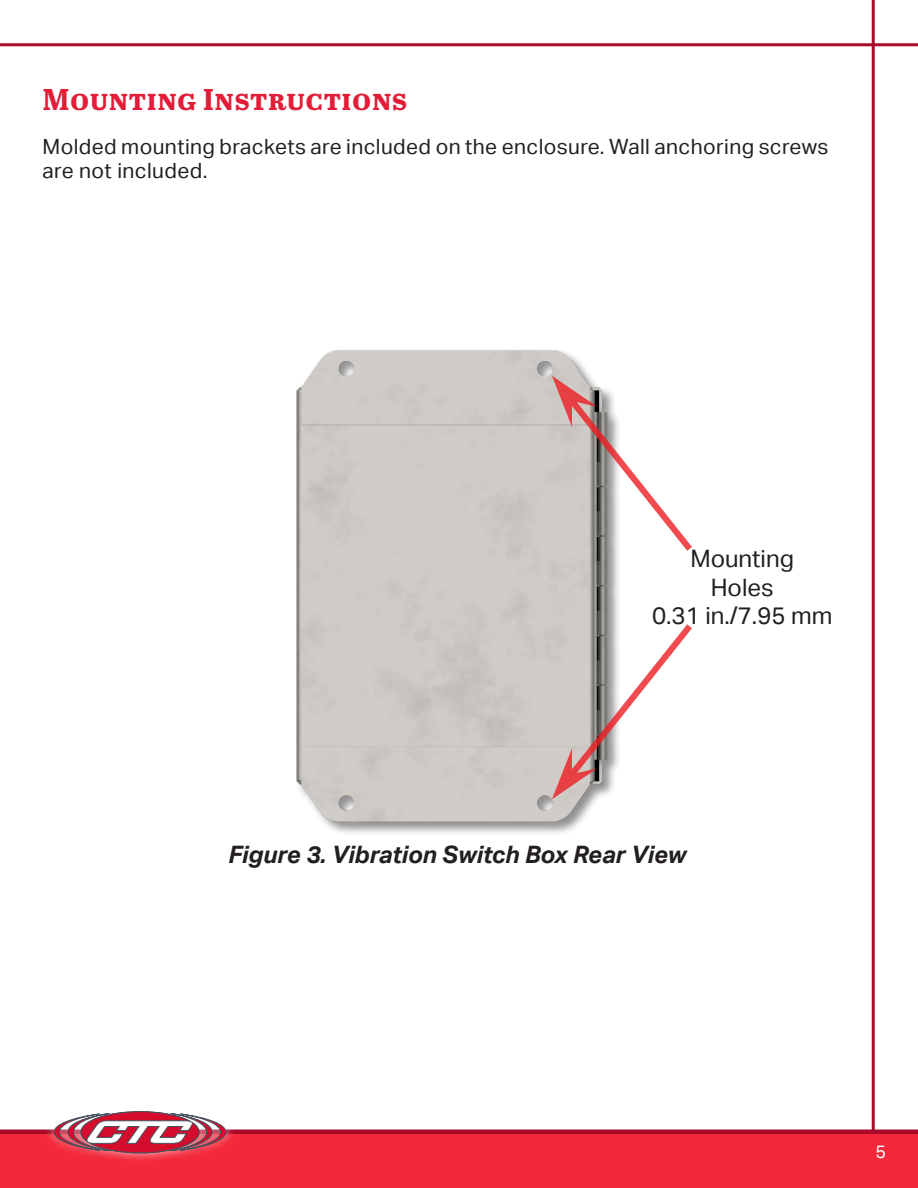
<style>
.page{position:relative;width:918px;height:1188px;background:#fff}
.page>*{position:absolute;margin:0;border:0;box-sizing:border-box;transform-origin:0 0}
.Heading{font:700 30px "Abril Text";letter-spacing:.02em;color:#e31c37}
.t1{font:italic 700 24px "Aktiv Grotesk";color:#231f20}
.t2{font:24px "Aktiv Grotesk";color:#231f20}
.Body{font:21px/24px "Aktiv Grotesk";letter-spacing:.02em;color:#231f20}
.t3{font:18px "Aktiv Grotesk";color:#fff}
</style>
<div class="page">
<hr style="left:872px;top:0;width:3px;height:1188px;background:#a90a2b">
<div style="left:0;top:1134px;width:918px;height:54px;background:#f3293b"></div>
<hr style="left:0;top:1130px;width:918px;height:4px;background:#a90a2b">
<div style="left:45px;top:1102px;width:190px;height:61px;background:#fff;opacity:.75"></div>
<svg style="left:54px;top:1112px;width:172px;height:41px"></svg>
<hr style="left:0;top:43px;width:918px;height:3px;background:#a90a2b">
<img style="left:296px;top:349px;width:323px;height:484px">
<svg style="left:552px;top:376px;width:140px;height:175px"></svg>
<svg style="left:552px;top:624px;width:140px;height:175px"></svg>
<p class="Heading" style="left:43px;top:77px;width:366px">Mounting Instructions</p>
<p class="Body" style="left:43px;top:135px;width:787px">Molded mounting brackets are included on the enclosure. Wall anchoring screws are not included.</p>
<p class="t2" style="left:690px;top:545px;width:105px">Mounting</p>
<p class="t2" style="left:711px;top:573px;width:64px">Holes</p>
<p class="t2" style="left:652px;top:602px;width:182px">0.31 in./7.95 mm</p>
<p class="t1" style="left:228px;top:841px;width:459px">Figure 3. Vibration Switch Box Rear View</p>
<p class="t3" style="left:875px;top:1142px;width:12px">5</p>
</div>
